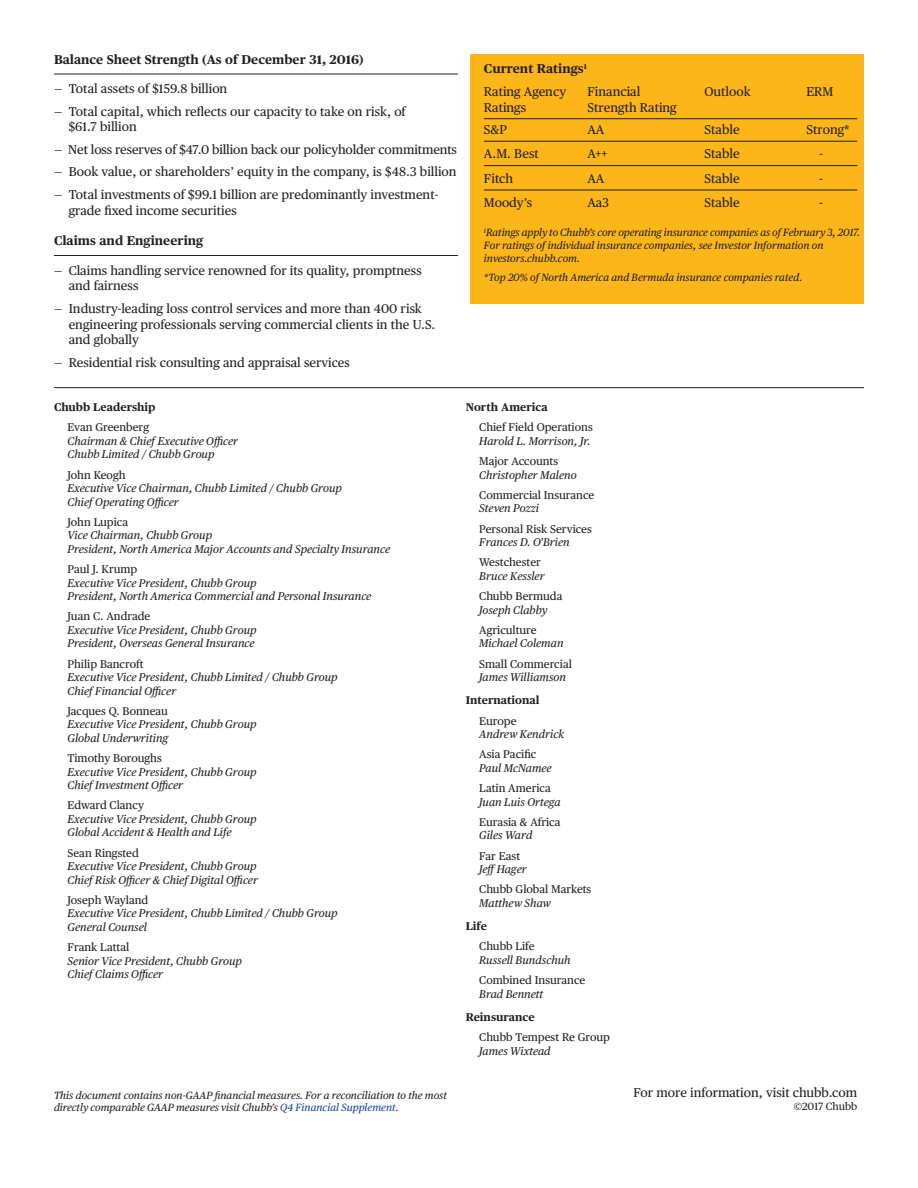
<style>
.page{position:relative;width:918px;height:1188px;background:#fff}
.page>*{position:absolute;margin:0;border:0;box-sizing:border-box;transform-origin:0 0}
.t1{font:12.75px/15.8px "Chubb Publico Text";color:#231f20}
.t2{font:700 12.75px/23px "Chubb Publico Text";color:#231f20}
.t3{font:italic 11.25px/13.5px "Chubb Publico Text";color:#231f20}
.t4{font:11.25px "Chubb Publico Text";color:#231f20}
.t5{font:700 11.25px "Chubb Publico Text";color:#231f20}
.t6{font:italic 10.5px/12.8px "Chubb Publico Text";color:#231f20}
.t7{font:10.5px "Chubb Publico Text";color:#231f20}
.s1{font-weight:400}
.s2{color:#1d449b}
</style>
<div class="page">
<hr style="left:54px;top:74px;width:404px;height:1px;background:#231f20">
<hr style="left:54px;top:255px;width:404px;height:1px;background:#231f20">
<div style="left:470px;top:54px;width:394px;height:249px;background:#fcb619"></div>
<hr style="left:484px;top:118px;width:373px;height:1px;background:#231f20">
<hr style="left:484px;top:141px;width:373px;height:1px;background:#231f20">
<hr style="left:484px;top:165px;width:373px;height:1px;background:#231f20">
<hr style="left:484px;top:190px;width:373px;height:1px;background:#231f20">
<hr style="left:54px;top:387px;width:810px;height:1px;background:#231f20">
<p class="t2" style="left:54px;top:47px;width:311px">Balance Sheet Strength (As of December 31, 2016)</p>
<p class="t1" style="left:54px;top:80px;width:175px">— Total assets of $159.8 billion</p>
<p class="t1" style="left:69px;top:103px;width:338px;text-indent:-15px">— Total capital, which reflects our capacity to take on risk, of $61.7 billion</p>
<p class="t1" style="left:54px;top:141px;width:405px">— Net loss reserves of $47.0 billion back our policyholder commitments</p>
<p class="t1" style="left:54px;top:163px;width:404px">— Book value, or shareholders’ equity in the company, is $48.3 billion</p>
<p class="t1" style="left:69px;top:186px;width:371px;text-indent:-15px">— Total investments of $99.1 billion are predominantly investment&shy;grade fixed income securities</p>
<p class="t2" style="left:54px;top:229px;width:151px">Claims and Engineering</p>
<p class="t1" style="left:69px;top:262px;width:355px;text-indent:-15px">— Claims handling service renowned for its quality, promptness and fairness</p>
<p class="t1" style="left:69px;top:300px;width:368px;text-indent:-15px">— Industry-leading loss control services and more than 400 risk engineering professionals serving commercial clients in the U.S. and globally</p>
<p class="t1" style="left:54px;top:354px;width:298px">— Residential risk consulting and appraisal services</p>
<p class="t2" style="left:484px;top:56px;width:104px">Current Ratings<sup>1<br></sup><span class="s1">Rating Agency</span></p>
<p class="t1" style="left:587px;top:83px;width:54px">Financial</p>
<p class="t1" style="left:704px;top:83px;width:48px">Outlook</p>
<p class="t1" style="left:806px;top:83px;width:29px">ERM</p>
<p class="t1" style="left:484px;top:98px;width:44px">Ratings</p>
<p class="t1" style="left:587px;top:98px;width:91px">Strength Rating</p>
<p class="t1" style="left:484px;top:121px;width:25px">S&amp;P</p>
<p class="t1" style="left:587px;top:121px;width:19px">AA</p>
<p class="t1" style="left:704px;top:121px;width:37px">Stable</p>
<p class="t1" style="left:806px;top:121px;width:45px">Strong*</p>
<p class="t1" style="left:484px;top:145px;width:56px">A.M. Best</p>
<p class="t1" style="left:587px;top:145px;width:21px">A++</p>
<p class="t1" style="left:704px;top:145px;width:37px">Stable</p>
<p class="t1" style="left:819px;top:145px;width:5px">-</p>
<p class="t1" style="left:484px;top:170px;width:31px">Fitch</p>
<p class="t1" style="left:587px;top:170px;width:19px">AA</p>
<p class="t1" style="left:704px;top:170px;width:37px">Stable</p>
<p class="t1" style="left:819px;top:170px;width:5px">-</p>
<p class="t1" style="left:484px;top:194px;width:50px">Moody’s</p>
<p class="t1" style="left:587px;top:194px;width:23px">Aa3</p>
<p class="t1" style="left:704px;top:194px;width:37px">Stable</p>
<p class="t1" style="left:819px;top:194px;width:5px">-</p>
<p class="t6" style="left:484px;top:226px;width:378px"><sup>1</sup>Ratings apply to Chubb’s core operating insurance companies as of February 3, 2017.<br>For ratings of individual insurance companies, see Investor Information on investors.chubb.com.</p>
<p class="t6" style="left:484px;top:271px;width:320px">*Top 20% of North America and Bermuda insurance companies rated.</p>
<p class="t5" style="left:54px;top:399px;width:103px">Chubb Leadership</p>
<p class="t4" style="left:68px;top:419px;width:83px">Evan Greenberg</p>
<p class="t3" style="left:68px;top:434px;width:172px">Chairman &amp; Chief Executive Officer<br>Chubb Limited / Chubb Group</p>
<p class="t4" style="left:68px;top:466px;width:60px">John Keogh</p>
<p class="t3" style="left:68px;top:481px;width:276px">Executive Vice Chairman, Chubb Limited / Chubb Group<br>Chief Operating Officer</p>
<p class="t4" style="left:68px;top:514px;width:62px">John Lupica</p>
<p class="t3" style="left:68px;top:528px;width:324px">Vice Chairman, Chubb Group<br>President, North America Major Accounts and Specialty Insurance</p>
<p class="t4" style="left:68px;top:561px;width:71px">Paul J. Krump</p>
<p class="t3" style="left:68px;top:575px;width:305px">Executive Vice President, Chubb Group<br>President, North America Commercial and Personal Insurance</p>
<p class="t4" style="left:68px;top:608px;width:84px">Juan C. Andrade</p>
<p class="t3" style="left:68px;top:623px;width:190px">Executive Vice President, Chubb Group<br>President, Overseas General Insurance</p>
<p class="t4" style="left:68px;top:655px;width:78px">Philip Bancroft</p>
<p class="t3" style="left:68px;top:670px;width:272px">Executive Vice President, Chubb Limited / Chubb Group<br>Chief Financial Officer</p>
<p class="t4" style="left:68px;top:703px;width:102px">Jacques Q. Bonneau</p>
<p class="t3" style="left:68px;top:717px;width:190px">Executive Vice President, Chubb Group<br>Global Underwriting</p>
<p class="t4" style="left:68px;top:750px;width:96px">Timothy Boroughs</p>
<p class="t3" style="left:68px;top:764px;width:190px">Executive Vice President, Chubb Group<br>Chief Investment Officer</p>
<p class="t4" style="left:68px;top:797px;width:78px">Edward Clancy</p>
<p class="t3" style="left:68px;top:812px;width:190px">Executive Vice President, Chubb Group<br>Global Accident &amp; Health and Life</p>
<p class="t4" style="left:68px;top:844px;width:73px">Sean Ringsted</p>
<p class="t3" style="left:68px;top:859px;width:192px">Executive Vice President, Chubb Group<br>Chief Risk Officer &amp; Chief Digital Officer</p>
<p class="t4" style="left:68px;top:892px;width:82px">Joseph Wayland</p>
<p class="t3" style="left:68px;top:906px;width:272px">Executive Vice President, Chubb Limited / Chubb Group<br>General Counsel</p>
<p class="t4" style="left:68px;top:939px;width:63px">Frank Lattal</p>
<p class="t3" style="left:68px;top:953px;width:176px">Senior Vice President, Chubb Group<br>Chief Claims Officer</p>
<p class="t6" style="left:54px;top:1089px;width:394px;line-height:12px">This document contains non-GAAP financial measures. For a reconciliation to the most directly comparable GAAP measures visit Chubb’s <span class="s2">Q4 Financial Supplement</span>.</p>
<p class="t5" style="left:466px;top:399px;width:84px">North America</p>
<p class="t4" style="left:479px;top:419px;width:115px">Chief Field Operations</p>
<p class="t3" style="left:479px;top:434px;width:113px">Harold L. Morrison, Jr.</p>
<p class="t4" style="left:479px;top:453px;width:81px">Major Accounts</p>
<p class="t3" style="left:479px;top:467px;width:99px">Christopher Maleno</p>
<p class="t4" style="left:479px;top:487px;width:117px">Commercial Insurance</p>
<p class="t3" style="left:479px;top:501px;width:61px">Steven Pozzi</p>
<p class="t4" style="left:479px;top:520px;width:114px">Personal Risk Services</p>
<p class="t3" style="left:479px;top:535px;width:92px">Frances D. O’Brien</p>
<p class="t4" style="left:479px;top:554px;width:63px">Westchester</p>
<p class="t3" style="left:479px;top:569px;width:67px">Bruce Kessler</p>
<p class="t4" style="left:479px;top:588px;width:85px">Chubb Bermuda</p>
<p class="t3" style="left:479px;top:602px;width:70px">Joseph Clabby</p>
<p class="t4" style="left:479px;top:622px;width:59px">Agriculture</p>
<p class="t3" style="left:479px;top:636px;width:86px">Michael Coleman</p>
<p class="t4" style="left:479px;top:655px;width:94px">Small Commercial</p>
<p class="t3" style="left:479px;top:670px;width:88px">James Williamson</p>
<p class="t5" style="left:466px;top:692px;width:75px">International</p>
<p class="t4" style="left:479px;top:712px;width:39px">Europe</p>
<p class="t3" style="left:479px;top:727px;width:87px">Andrew Kendrick</p>
<p class="t4" style="left:479px;top:746px;width:59px">Asia Pacific</p>
<p class="t3" style="left:479px;top:761px;width:74px">Paul McNamee</p>
<p class="t4" style="left:479px;top:780px;width:73px">Latin America</p>
<p class="t3" style="left:479px;top:794px;width:83px">Juan Luis Ortega</p>
<p class="t4" style="left:479px;top:814px;width:83px">Eurasia &amp; Africa</p>
<p class="t3" style="left:479px;top:828px;width:55px">Giles Ward</p>
<p class="t4" style="left:479px;top:847px;width:43px">Far East</p>
<p class="t3" style="left:479px;top:862px;width:49px">Jeff Hager</p>
<p class="t4" style="left:479px;top:881px;width:114px">Chubb Global Markets</p>
<p class="t3" style="left:479px;top:896px;width:73px">Matthew Shaw</p>
<p class="t5" style="left:466px;top:918px;width:23px">Life</p>
<p class="t4" style="left:479px;top:938px;width:57px">Chubb Life</p>
<p class="t3" style="left:479px;top:953px;width:93px">Russell Bundschuh</p>
<p class="t4" style="left:479px;top:972px;width:108px">Combined Insurance</p>
<p class="t3" style="left:479px;top:986px;width:66px">Brad Bennett</p>
<p class="t5" style="left:466px;top:1008px;width:70px">Reinsurance</p>
<p class="t4" style="left:479px;top:1029px;width:132px">Chubb Tempest Re Group</p>
<p class="t3" style="left:479px;top:1043px;width:73px">James Wixtead</p>
<p class="t1" style="left:634px;top:1084px;width:225px">For more information, visit chubb.com</p>
<p class="t7" style="left:794px;top:1098px;width:65px">©2017 Chubb</p>
</div>
